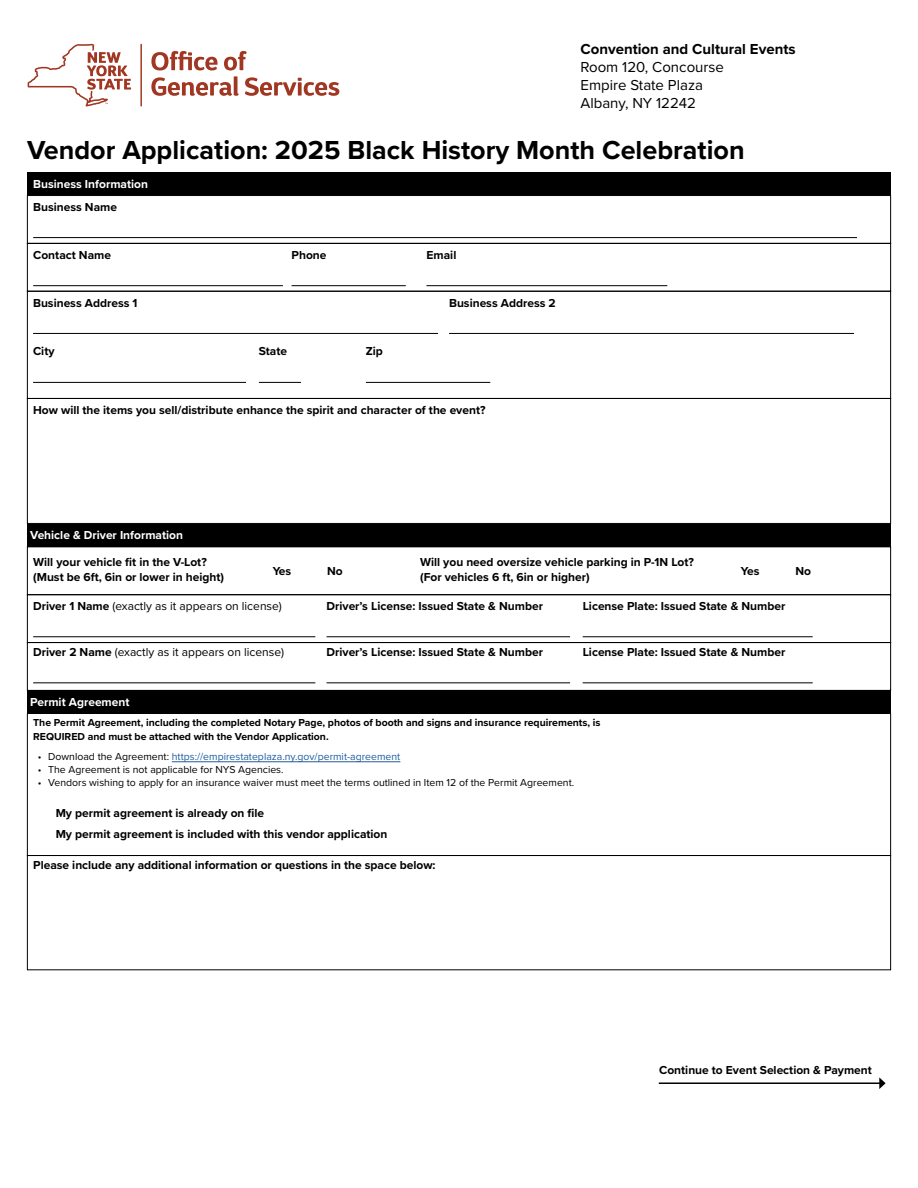
<style>
.page{position:relative;width:918px;height:1188px;background:#fff}
.page>*{position:absolute;margin:0;border:0;box-sizing:border-box;transform-origin:0 0}
.t1{font:700 27px "Proxima Nova";color:#000}
.t2{font:15px/18px "Proxima Nova";color:#000}
.t3{font:700 15px "Proxima Nova";color:#000}
.t4{font:700 12px/14.4px "Proxima Nova";color:#000}
.t5{font:12px "Proxima Nova";color:#000}
.t6{font:700 12px "Proxima Nova";color:#fff}
.t7{font:700 10.5px/14.4px "Proxima Nova";color:#000}
.t8{font:10.5px "Proxima Nova";color:#000}
.t9{font:10.5px "Proxima Nova";color:#215e9e}
.s1{font-weight:700}
.s2{color:#000}
</style>
<div class="page">
<svg style="left:28px;top:44px;width:103px;height:62px"></svg>
<hr style="left:140px;top:44px;width:2px;height:62px;background:#a13722">
<svg style="left:151px;top:51px;width:66px;height:19px"></svg>
<svg style="left:224px;top:51px;width:23px;height:19px"></svg>
<svg style="left:151px;top:76px;width:88px;height:20px"></svg>
<svg style="left:245px;top:77px;width:94px;height:19px"></svg>
<div style="left:27px;top:173px;width:864px;height:22px;background:#000"></div>
<div style="left:27px;top:195px;width:864px;height:49px;border:1px solid #000"></div>
<div style="left:27px;top:243px;width:864px;height:49px;border:1px solid #000"></div>
<div style="left:27px;top:398px;width:864px;height:126px;border:1px solid #000"></div>
<div style="left:27px;top:524px;width:864px;height:22px;background:#000"></div>
<div style="left:27px;top:546px;width:864px;height:49px;border:1px solid #000"></div>
<div style="left:27px;top:594px;width:864px;height:49px;border:1px solid #000"></div>
<div style="left:27px;top:642px;width:864px;height:49px;border:1px solid #000"></div>
<div style="left:27px;top:691px;width:864px;height:22px;background:#000"></div>
<div style="left:27px;top:713px;width:864px;height:143px;border:1px solid #000"></div>
<hr style="left:172px;top:762px;width:228px;height:1px;background:#215e9e">
<div style="left:27px;top:855px;width:864px;height:115px;border:1px solid #000"></div>
<hr style="left:659px;top:1082px;width:221px;height:2px;background:#000">
<svg style="left:879px;top:1077px;width:7px;height:12px"></svg>
<hr style="left:33px;top:237px;width:824px;height:1px;background:#000">
<hr style="left:33px;top:333px;width:405px;height:1px;background:#000">
<hr style="left:449px;top:333px;width:405px;height:1px;background:#000">
<hr style="left:33px;top:382px;width:213px;height:1px;background:#000">
<hr style="left:259px;top:382px;width:42px;height:1px;background:#000">
<hr style="left:366px;top:382px;width:124px;height:1px;background:#000">
<hr style="left:33px;top:637px;width:282px;height:1px;background:#000">
<hr style="left:33px;top:683px;width:282px;height:1px;background:#000">
<hr style="left:327px;top:637px;width:243px;height:1px;background:#000">
<hr style="left:327px;top:683px;width:243px;height:1px;background:#000">
<hr style="left:583px;top:637px;width:230px;height:1px;background:#000">
<hr style="left:583px;top:683px;width:230px;height:1px;background:#000">
<hr style="left:33px;top:285px;width:250px;height:1px;background:#000">
<hr style="left:292px;top:285px;width:114px;height:1px;background:#000">
<hr style="left:426px;top:285px;width:241px;height:1px;background:#000">
<p class="t3" style="left:580px;top:38px;width:217px">Convention and Cultural Events</p>
<p class="t2" style="left:580px;top:57px;width:145px">Room 120, Concourse<br>Empire State Plaza<br>Albany, NY 12242</p>
<h1 class="t1" style="left:27px;top:130px;width:719px">Vendor Application: 2025 Black History Month Celebration</h1>
<p class="t6" style="left:33px;top:175px;width:116px">Business Information</p>
<p class="t4" style="left:33px;top:200px;width:85px">Business Name</p>
<p class="t4" style="left:33px;top:248px;width:79px">Contact Name</p>
<p class="t4" style="left:292px;top:248px;width:36px">Phone</p>
<p class="t4" style="left:427px;top:248px;width:31px">Email</p>
<p class="t4" style="left:449px;top:295px;width:108px">Business Address 2</p>
<p class="t4" style="left:33px;top:295px;width:106px">Business Address 1</p>
<p class="t4" style="left:33px;top:344px;width:23px">City</p>
<p class="t4" style="left:259px;top:344px;width:30px">State</p>
<p class="t4" style="left:366px;top:344px;width:19px">Zip</p>
<p class="t4" style="left:33px;top:403px;width:454px">How will the items you sell/distribute enhance the spirit and character of the event?</p>
<p class="t6" style="left:30px;top:526px;width:154px">Vehicle &amp; Driver Information</p>
<p class="t4" style="left:33px;top:555px;width:192px">Will your vehicle fit in the V-Lot? (Must be 6ft, 6in or lower in height)</p>
<p class="t4" style="left:273px;top:563px;width:20px">Yes</p>
<p class="t4" style="left:327px;top:563px;width:17px">No</p>
<p class="t4" style="left:420px;top:555px;width:275px">Will you need oversize vehicle parking in P-1N Lot? (For vehicles 6 ft, 6in or higher)</p>
<p class="t4" style="left:741px;top:563px;width:20px">Yes</p>
<p class="t4" style="left:795px;top:563px;width:17px">No</p>
<p class="t5" style="left:33px;top:597px;width:250px"><span class="s1">Driver 1 Name</span> (exactly as it appears on license)</p>
<p class="t4" style="left:327px;top:599px;width:218px">Driver’s License: Issued State &amp; Number</p>
<p class="t4" style="left:583px;top:599px;width:204px">License Plate: Issued State &amp; Number</p>
<p class="t5" style="left:33px;top:643px;width:253px"><span class="s1">Driver 2 Name</span> (exactly as it appears on license)</p>
<p class="t4" style="left:327px;top:645px;width:218px">Driver’s License: Issued State &amp; Number</p>
<p class="t4" style="left:583px;top:645px;width:204px">License Plate: Issued State &amp; Number</p>
<p class="t6" style="left:30px;top:693px;width:101px">Permit Agreement</p>
<p class="t7" style="left:33px;top:715px;width:569px">The Permit Agreement, including the completed Notary Page, photos of booth and signs and insurance requirements, is<br>REQUIRED and must be attached with the Vendor Application.</p>
<p class="t9" style="left:38px;top:749px;width:364px"><span class="s2">• Download the Agreement:</span> https://empirestateplaza.ny.gov/permit-agreement</p>
<p class="t8" style="left:38px;top:762px;width:247px">• The Agreement is not applicable for NYS Agencies.</p>
<p class="t8" style="left:38px;top:774px;width:538px">• Vendors wishing to apply for an insurance waiver must meet the terms outlined in Item 12 of the Permit Agreement.</p>
<p class="t4" style="left:56px;top:805px;width:210px">My permit agreement is already on file</p>
<p class="t4" style="left:56px;top:827px;width:333px">My permit agreement is included with this vendor application</p>
<p class="t4" style="left:33px;top:858px;width:404px">Please include any additional information or questions in the space below:</p>
<p class="t4" style="left:659px;top:1062px;width:214px">Continue to Event Selection &amp; Payment</p>
</div>
